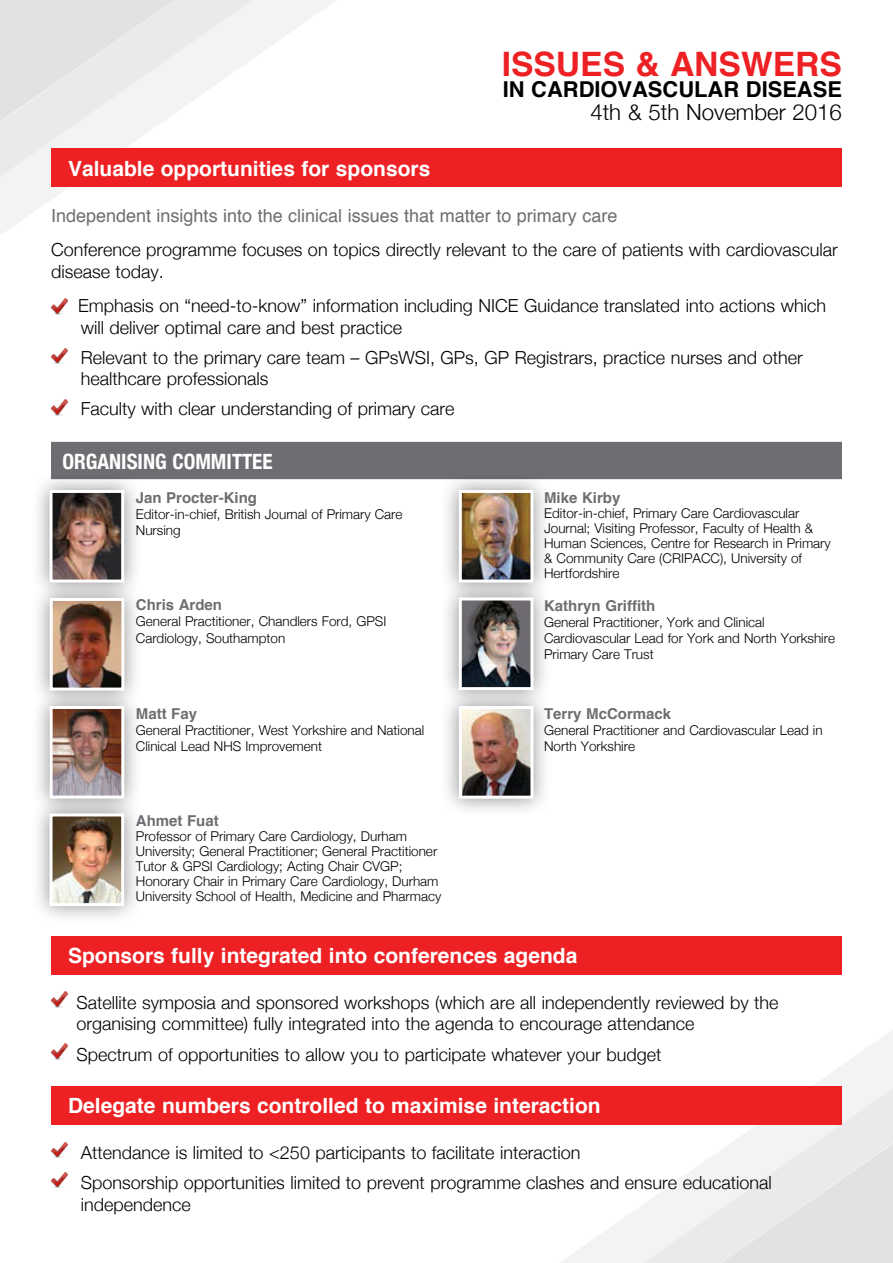
<style>
.page{position:relative;width:893px;height:1263px;background:#fff}
.page>*{position:absolute;margin:0;border:0;box-sizing:border-box;transform-origin:0 0}
.t1{font:700 33.6px "Helvetica";color:#ed2124}
.t2{font:300 22.2px "Helvetica Neue";color:#000}
.t3{font:700 21.9px "Helvetica";color:#000}
.t4{font:700 21px "Helvetica";color:#fff}
.t5{font:700 condensed 21px "Helvetica Neue";color:#fff}
.t6{font:300 18px/21.6px "Helvetica Neue";color:#000}
.t7{font:18px "Helvetica";color:#6d6e71}
.t8{font:700 15px "Helvetica";color:#6d6e71}
.t9{font:300 13.5px/15px "Helvetica Neue";color:#000}
</style>
<div class="page">
<svg style="left:0;top:0;width:356px;height:235px"></svg>
<svg style="left:0;top:0;width:271px;height:186px;fill:#eaeaea"></svg>
<svg style="left:539px;top:1030px;width:354px;height:233px"></svg>
<svg style="left:623px;top:1078px;width:270px;height:185px;fill:#eaeaea"></svg>
<img style="left:51px;top:992px;width:16px;height:15px">
<img style="left:51px;top:1043px;width:16px;height:16px">
<img style="left:51px;top:299px;width:16px;height:15px">
<img style="left:51px;top:348px;width:16px;height:16px">
<img style="left:51px;top:400px;width:16px;height:15px">
<div style="left:51px;top:442px;width:791px;height:37px;background:#6d6e71"></div>
<div style="left:31px;top:471px;width:112px;height:130px;background:#000;opacity:.45"></div>
<img style="left:54px;top:494px;width:66px;height:84px">
<div style="left:50px;top:490px;width:74px;height:92px;border:3px solid #fff"></div>
<div style="left:440px;top:471px;width:112px;height:130px;background:#000;opacity:.45"></div>
<img style="left:463px;top:494px;width:66px;height:84px">
<div style="left:459px;top:490px;width:74px;height:92px;border:3px solid #fff"></div>
<div style="left:31px;top:579px;width:112px;height:130px;background:#000;opacity:.45"></div>
<img style="left:54px;top:602px;width:66px;height:84px">
<div style="left:50px;top:598px;width:74px;height:92px;border:3px solid #fff"></div>
<div style="left:440px;top:579px;width:112px;height:130px;background:#000;opacity:.45"></div>
<img style="left:463px;top:601px;width:66px;height:85px">
<div style="left:459px;top:597px;width:74px;height:93px;border:3px solid #fff"></div>
<div style="left:31px;top:687px;width:112px;height:130px;background:#000;opacity:.45"></div>
<img style="left:54px;top:710px;width:66px;height:84px">
<div style="left:50px;top:706px;width:74px;height:92px;border:3px solid #fff"></div>
<div style="left:31px;top:795px;width:112px;height:130px;background:#000;opacity:.45"></div>
<img style="left:54px;top:817px;width:66px;height:85px">
<div style="left:50px;top:813px;width:74px;height:93px;border:3px solid #fff"></div>
<div style="left:440px;top:687px;width:112px;height:130px;background:#000;opacity:.45"></div>
<img style="left:463px;top:710px;width:66px;height:85px">
<div style="left:459px;top:706px;width:74px;height:93px;border:3px solid #fff"></div>
<div style="left:51px;top:1086px;width:791px;height:38px;background:#ed2124"></div>
<img style="left:51px;top:1142px;width:16px;height:16px">
<img style="left:51px;top:1172px;width:16px;height:16px">
<div style="left:51px;top:936px;width:791px;height:38px;background:#ed2124"></div>
<div style="left:51px;top:149px;width:791px;height:38px;background:#ed2124"></div>
<p class="t4" style="left:68px;top:152px;width:364px">Valuable opportunities for sponsors</p>
<h1 class="t1" style="left:502px;top:37px;width:342px">ISSUES &amp; ANSWERS</h1>
<p class="t3" style="left:503px;top:72px;width:341px">IN CARDIOVASCULAR DISEASE</p>
<p class="t2" style="left:590px;top:94px;width:253px">4th &amp; 5th November 2016</p>
<p class="t7" style="left:51px;top:201px;width:568px">Independent insights into the clinical issues that matter to primary care</p>
<p class="t6" style="left:51px;top:238px;width:788px">Conference programme focuses on topics directly relevant to the care of patients with cardiovascular disease today.</p>
<p class="t6" style="left:78px;top:293px;width:749px">Emphasis on “need-to-know” information including NICE Guidance translated into actions which will deliver optimal care and best practice</p>
<p class="t6" style="left:81px;top:345px;width:723px">Relevant to the primary care team – GPsWSI, GPs, GP Registrars, practice nurses and other healthcare professionals</p>
<p class="t6" style="left:81px;top:397px;width:375px">Faculty with clear understanding of primary care</p>
<p class="t5" style="left:62px;top:444px;width:212px">ORGANISING COMMITTEE</p>
<p class="t8" style="left:136px;top:485px;width:123px">Jan Procter-King</p>
<p class="t9" style="left:136px;top:505px;width:268px;line-height:16.2px">Editor-in-chief, British Journal of Primary Care<br>Nursing</p>
<p class="t8" style="left:136px;top:593px;width:88px">Chris Arden</p>
<p class="t9" style="left:136px;top:612px;width:252px;line-height:16.2px">General Practitioner, Chandlers Ford, GPSI<br>Cardiology, Southampton</p>
<p class="t8" style="left:136px;top:701px;width:63px">Matt Fay</p>
<p class="t9" style="left:136px;top:721px;width:290px;line-height:16.2px">General Practitioner, West Yorkshire and National<br>Clinical Lead NHS Improvement</p>
<p class="t8" style="left:136px;top:809px;width:84px">Ahmet Fuat</p>
<p class="t9" style="left:136px;top:828px;width:307px">Professor of Primary Care Cardiology, Durham University; General Practitioner; General Practitioner Tutor &amp; GPSI Cardiology; Acting Chair CVGP; Honorary Chair in Primary Care Cardiology, Durham University School of Health, Medicine and Pharmacy</p>
<p class="t8" style="left:544px;top:485px;width:78px">Mike Kirby</p>
<p class="t9" style="left:544px;top:504px;width:288px">Editor-in-chief, Primary Care Cardiovascular Journal; Visiting Professor, Faculty of Health &amp; Human Sciences, Centre for Research in Primary &amp; Community Care (CRIPACC), University of Hertfordshire</p>
<p class="t8" style="left:544px;top:593px;width:113px">Kathryn Griffith</p>
<p class="t9" style="left:544px;top:613px;width:292px;line-height:16.2px">General Practitioner, York and Clinical<br>Cardiovascular Lead for York and North Yorkshire<br>Primary Care Trust</p>
<p class="t8" style="left:544px;top:701px;width:129px">Terry McCormack</p>
<p class="t9" style="left:544px;top:721px;width:280px;line-height:16.2px">General Practitioner and Cardiovascular Lead in<br>North Yorkshire</p>
<p class="t4" style="left:68px;top:939px;width:511px">Sponsors fully integrated into conferences agenda</p>
<p class="t6" style="left:77px;top:990px;width:704px">Satellite symposia and sponsored workshops (which are all independently reviewed by the organising committee) fully integrated into the agenda to encourage attendance</p>
<p class="t6" style="left:77px;top:1042px;width:586px">Spectrum of opportunities to allow you to participate whatever your budget</p>
<p class="t4" style="left:68px;top:1089px;width:534px">Delegate numbers controlled to maximise interaction</p>
<p class="t6" style="left:81px;top:1141px;width:501px">Attendance is limited to &lt;250 participants to facilitate interaction</p>
<p class="t6" style="left:81px;top:1171px;width:692px">Sponsorship opportunities limited to prevent programme clashes and ensure educational independence</p>
</div>
